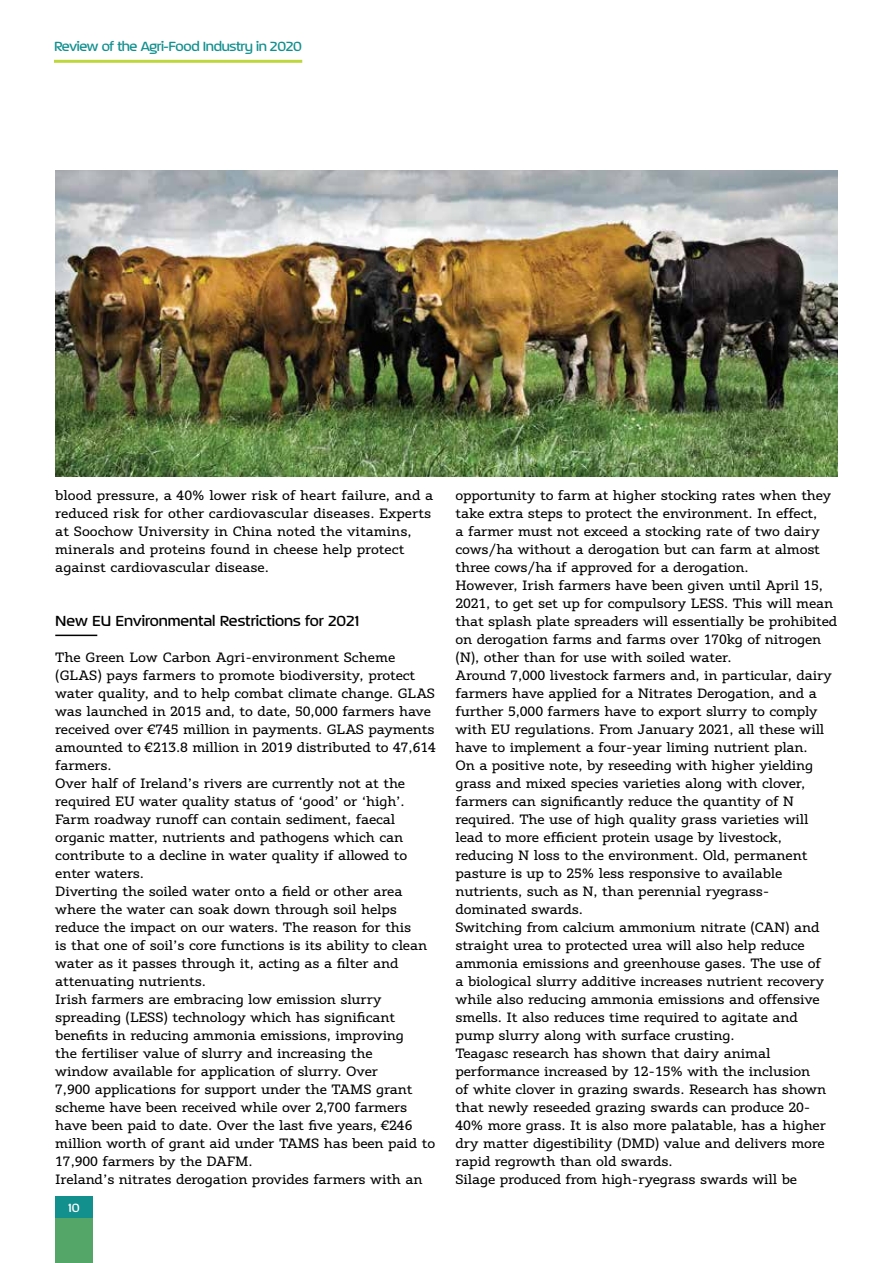
<style>
.page{position:relative;width:893px;height:1263px;background:#fff}
.page>*{position:absolute;margin:0;border:0;box-sizing:border-box;transform-origin:0 0}
.t1{font:500 16.5px "September";color:#000}
.t2{font:500 15px "September";letter-spacing:-.025em;color:#12908e}
.t3{font:13.5px/18px "Vaccine";letter-spacing:-.01em;color:#000}
.t4{font:500 13.5px "September";color:#fff}
</style>
<div class="page">
<div style="left:55px;top:1196px;width:38px;height:21px;background:#12908e"></div>
<div style="left:55px;top:1219px;width:38px;height:44px;background:#53a668"></div>
<hr style="left:54px;top:60px;width:248px;height:3px;background:#bed73d">
<hr style="left:55px;top:635px;width:42px;height:1px;background:#000">
<img style="left:55px;top:170px;width:783px;height:306px">
<p class="t2" style="left:54px;top:37px;width:249px">Review of the Agri-Food Industry in 2020</p>
<p class="t3" style="left:55px;top:486px;width:380px">blood pressure, a 40% lower risk of heart failure, and a reduced risk for other cardiovascular diseases. Experts at Soochow University in China noted the vitamins, minerals and proteins found in cheese help protect against cardiovascular disease.</p>
<p class="t1" style="left:55px;top:610px;width:305px">New EU Environmental Restrictions for 2021</p>
<p class="t3" style="left:55px;top:648px;width:382px">The Green Low Carbon Agri-environment Scheme (GLAS) pays farmers to promote biodiversity, protect water quality, and to help combat climate change. GLAS was launched in 2015 and, to date, 50,000 farmers have received over €745 million in payments. GLAS payments amounted to €213.8 million in 2019 distributed to 47,614 farmers.<br>Over half of Ireland’s rivers are currently not at the required EU water quality status of ‘good’ or ‘high’.<br>Farm roadway runoff can contain sediment, faecal organic matter, nutrients and pathogens which can contribute to a decline in water quality if allowed to enter waters.<br>Diverting the soiled water onto a field or other area where the water can soak down through soil helps reduce the impact on our waters. The reason for this<br>is that one of soil’s core functions is its ability to clean water as it passes through it, acting as a filter and attenuating nutrients.<br>Irish farmers are embracing low emission slurry spreading (LESS) technology which has significant benefits in reducing ammonia emissions, improving<br>the fertiliser value of slurry and increasing the<br>window available for application of slurry. Over<br>7,900 applications for support under the TAMS grant scheme have been received while over 2,700 farmers have been paid to date. Over the last five years, €246 million worth of grant aid under TAMS has been paid to 17,900 farmers by the DAFM.<br>Ireland’s nitrates derogation provides farmers with an</p>
<p class="t4" style="left:68px;top:1199px;width:13px">10</p>
<p class="t3" style="left:455px;top:486px;width:383px">opportunity to farm at higher stocking rates when they take extra steps to protect the environment. In effect,<br>a farmer must not exceed a stocking rate of two dairy cows/ha without a derogation but can farm at almost three cows/ha if approved for a derogation.<br>However, Irish farmers have been given until April 15, 2021, to get set up for compulsory LESS. This will mean that splash plate spreaders will essentially be prohibited on derogation farms and farms over 170kg of nitrogen (N), other than for use with soiled water.<br>Around 7,000 livestock farmers and, in particular, dairy farmers have applied for a Nitrates Derogation, and a further 5,000 farmers have to export slurry to comply with EU regulations. From January 2021, all these will have to implement a four-year liming nutrient plan.<br>On a positive note, by reseeding with higher yielding grass and mixed species varieties along with clover, farmers can significantly reduce the quantity of N required. The use of high quality grass varieties will lead to more efficient protein usage by livestock, reducing N loss to the environment. Old, permanent pasture is up to 25% less responsive to available nutrients, such as N, than perennial ryegrass&shy;dominated swards.<br>Switching from calcium ammonium nitrate (CAN) and straight urea to protected urea will also help reduce ammonia emissions and greenhouse gases. The use of<br>a biological slurry additive increases nutrient recovery while also reducing ammonia emissions and offensive smells. It also reduces time required to agitate and pump slurry along with surface crusting.<br>Teagasc research has shown that dairy animal performance increased by 12-15% with the inclusion<br>of white clover in grazing swards. Research has shown that newly reseeded grazing swards can produce 20- 40% more grass. It is also more palatable, has a higher dry matter digestibility (DMD) value and delivers more rapid regrowth than old swards.<br>Silage produced from high-ryegrass swards will be</p>
</div>
